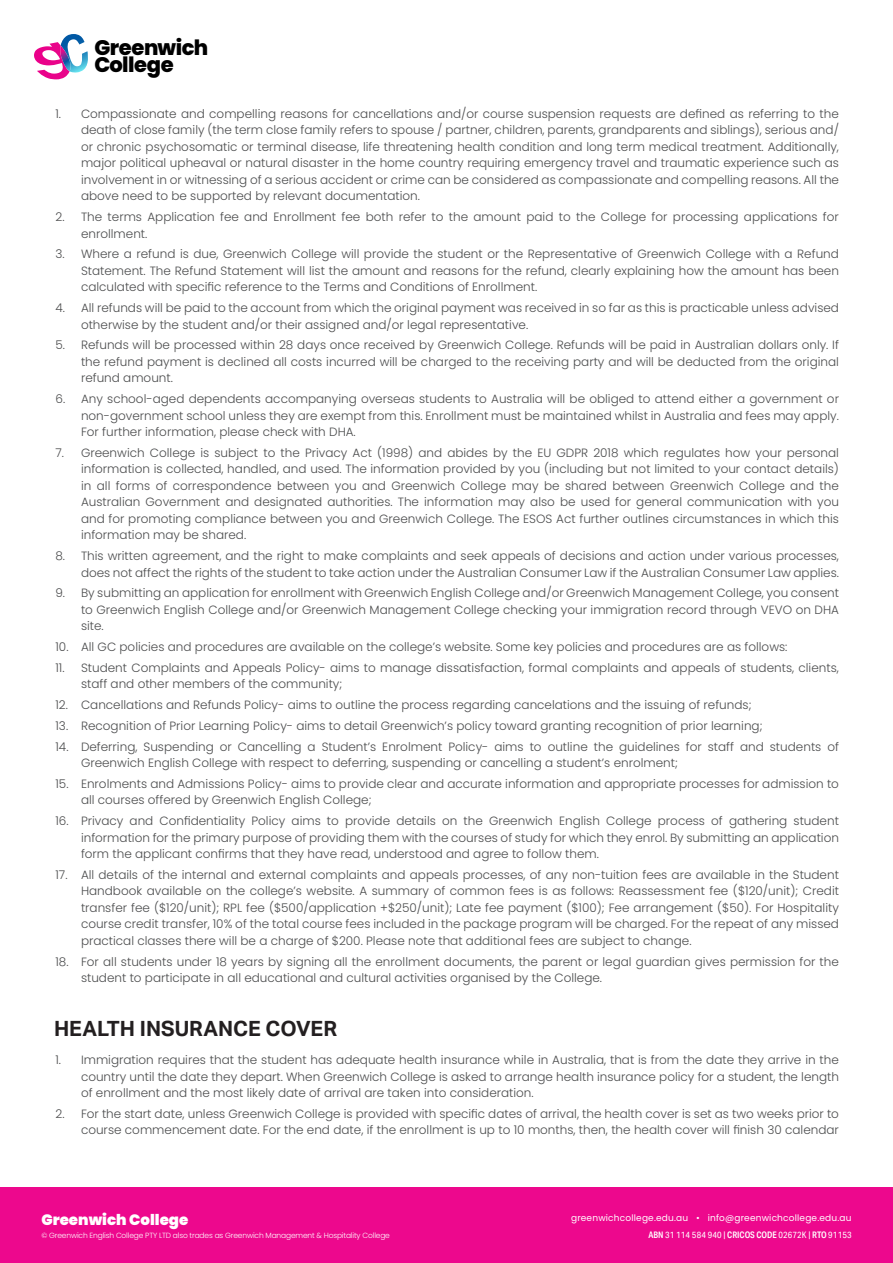
<style>
.page{position:relative;width:893px;height:1263px;background:#fff}
.page>*{position:absolute;margin:0;border:0;box-sizing:border-box;transform-origin:0 0}
.t1{font:700 21px "Aktiv Grotesk";color:#231f20}
.t2{font:800 21px/17px "Poppins";letter-spacing:-.02em;color:#000}
.t3{font:900 15px "Poppins";color:#fff}
.t4{font:300 12px/16.5px "Poppins";color:#4b4c4d;text-align:justify}
.t5{font:9px "Poppins";letter-spacing:.02em;color:#fff}
.t6{font:9px "Aktiv Grotesk Cd";letter-spacing:.02em;color:#fff}
.t7{font:300 7.5px "Poppins";letter-spacing:-.02em;color:#fff}
.s1{font-weight:600}
</style>
<div class="page">
<svg style="left:34px;top:34px;width:54px;height:45px"></svg>
<div style="left:0;top:1187px;width:893px;height:76px;background:#ed088d"></div>
<p class="t2" style="left:94px;top:39px;width:115px">Greenwich<br>College</p>
<p class="t4" style="left:81px;top:105px;width:759px;text-indent:-26px">1. Compassionate and compelling reasons for cancellations and/or course suspension requests are defined as referring to the death of close family (the term close family refers to spouse / partner, children, parents, grandparents and siblings), serious and/ or chronic psychosomatic or terminal disease, life threatening health condition and long term medical treatment. Additionally, major political upheaval or natural disaster in the home country requiring emergency travel and traumatic experience such as involvement in or witnessing of a serious accident or crime can be considered as compassionate and compelling reasons. All the above need to be supported by relevant documentation.</p>
<p class="t4" style="left:81px;top:209px;width:759px;text-indent:-26px">2. The terms Application fee and Enrollment fee both refer to the amount paid to the College for processing applications for enrollment.</p>
<p class="t4" style="left:81px;top:246px;width:759px;text-indent:-26px">3. Where a refund is due, Greenwich College will provide the student or the Representative of Greenwich College with a Refund Statement. The Refund Statement will list the amount and reasons for the refund, clearly explaining how the amount has been calculated with specific reference to the Terms and Conditions of Enrollment.</p>
<p class="t4" style="left:81px;top:300px;width:759px;text-indent:-26px">4. All refunds will be paid to the account from which the original payment was received in so far as this is practicable unless advised otherwise by the student and/or their assigned and/or legal representative.</p>
<p class="t4" style="left:81px;top:337px;width:759px;text-indent:-26px">5. Refunds will be processed within 28 days once received by Greenwich College. Refunds will be paid in Australian dollars only. If the refund payment is declined all costs incurred will be charged to the receiving party and will be deducted from the original refund amount.</p>
<p class="t4" style="left:81px;top:391px;width:759px;text-indent:-26px">6. Any school-aged dependents accompanying overseas students to Australia will be obliged to attend either a government or non-government school unless they are exempt from this. Enrollment must be maintained whilst in Australia and fees may apply.<br>For further information, please check with DHA.</p>
<p class="t4" style="left:81px;top:444px;width:759px;text-indent:-26px">7. Greenwich College is subject to the Privacy Act (1998) and abides by the EU GDPR 2018 which regulates how your personal information is collected, handled, and used. The information provided by you (including but not limited to your contact details) in all forms of correspondence between you and Greenwich College may be shared between Greenwich College and the Australian Government and designated authorities. The information may also be used for general communication with you and for promoting compliance between you and Greenwich College. The ESOS Act further outlines circumstances in which this information may be shared.</p>
<p class="t4" style="left:55px;top:548px;width:785px;text-align:right">8. This written agreement, and the right to make complaints and seek appeals of decisions and action under various processes, does not affect the rights of the student to take action under the Australian Consumer Law if the Australian Consumer Law applies.</p>
<p class="t4" style="left:81px;top:585px;width:759px;text-indent:-26px">9. By submitting an application for enrollment with Greenwich English College and/or Greenwich Management College, you consent to Greenwich English College and/or Greenwich Management College checking your immigration record through VEVO on DHA site.</p>
<p class="t4" style="left:55px;top:639px;width:733px">10. All GC policies and procedures are available on the college’s website. Some key policies and procedures are as follows:</p>
<p class="t4" style="left:81px;top:659px;width:759px;text-indent:-26px">11. Student Complaints and Appeals Policy- aims to manage dissatisfaction, formal complaints and appeals of students, clients, staff and other members of the community;</p>
<p class="t4" style="left:55px;top:697px;width:697px">12. Cancellations and Refunds Policy- aims to outline the process regarding cancelations and the issuing of refunds;</p>
<p class="t4" style="left:55px;top:717px;width:708px">13. Recognition of Prior Learning Policy- aims to detail Greenwich’s policy toward granting recognition of prior learning;</p>
<p class="t4" style="left:81px;top:738px;width:759px;text-indent:-26px">14. Deferring, Suspending or Cancelling a Student’s Enrolment Policy- aims to outline the guidelines for staff and students of<br>Greenwich English College with respect to deferring, suspending or cancelling a student’s enrolment;</p>
<p class="t4" style="left:81px;top:775px;width:759px;text-indent:-26px">15. Enrolments and Admissions Policy- aims to provide clear and accurate information and appropriate processes for admission to all courses offered by Greenwich English College;</p>
<p class="t4" style="left:81px;top:813px;width:759px;text-indent:-26px">16. Privacy and Confidentiality Policy aims to provide details on the Greenwich English College process of gathering student information for the primary purpose of providing them with the courses of study for which they enrol. By submitting an application form the applicant confirms that they have read, understood and agree to follow them.</p>
<p class="t4" style="left:81px;top:866px;width:759px;text-indent:-26px">17. All details of the internal and external complaints and appeals processes, of any non-tuition fees are available in the Student Handbook available on the college’s website. A summary of common fees is as follows: Reassessment fee ($120/unit); Credit transfer fee ($120/unit); RPL fee ($500/application +$250/unit); Late fee payment ($100); Fee arrangement ($50). For Hospitality course credit transfer, 10% of the total course fees included in the package program will be charged. For the repeat of any missed practical classes there will be a charge of $200. Please note that additional fees are subject to change.</p>
<p class="t4" style="left:81px;top:953px;width:759px;text-indent:-26px">18. For all students under 18 years by signing all the enrollment documents, the parent or legal guardian gives permission for the student to participate in all educational and cultural activities organised by the College.</p>
<h1 class="t1" style="left:54px;top:1017px;width:285px">HEALTH INSURANCE COVER</h1>
<p class="t4" style="left:81px;top:1052px;width:759px;text-indent:-26px">1. Immigration requires that the student has adequate health insurance while in Australia, that is from the date they arrive in the country until the date they depart. When Greenwich College is asked to arrange health insurance policy for a student, the length of enrollment and the most likely date of arrival are taken into consideration.</p>
<p class="t4" style="left:55px;top:1105px;width:785px;text-align:right">2. For the start date, unless Greenwich College is provided with specific dates of arrival, the health cover is set as two weeks prior to course commencement date. For the end date, if the enrollment is up to 10 months, then, the health cover will finish 30 calendar</p>
<p class="t3" style="left:41px;top:1211px;width:148px">Greenwich College</p>
<p class="t7" style="left:41px;top:1231px;width:350px">© Greenwich English College PTY LTD also trades as Greenwich Management &amp; Hospitality College</p>
<p class="t5" style="left:571px;top:1213px;width:282px">greenwichcollege.edu.au • info@greenwichcollege.edu.au</p>
<p class="t6" style="left:648px;top:1229px;width:205px"><span class="s1">ABN</span> 31 114 584 940 | <span class="s1">CRICOS CODE</span> 02672K | <span class="s1">RTO</span> 91153</p>
</div>
